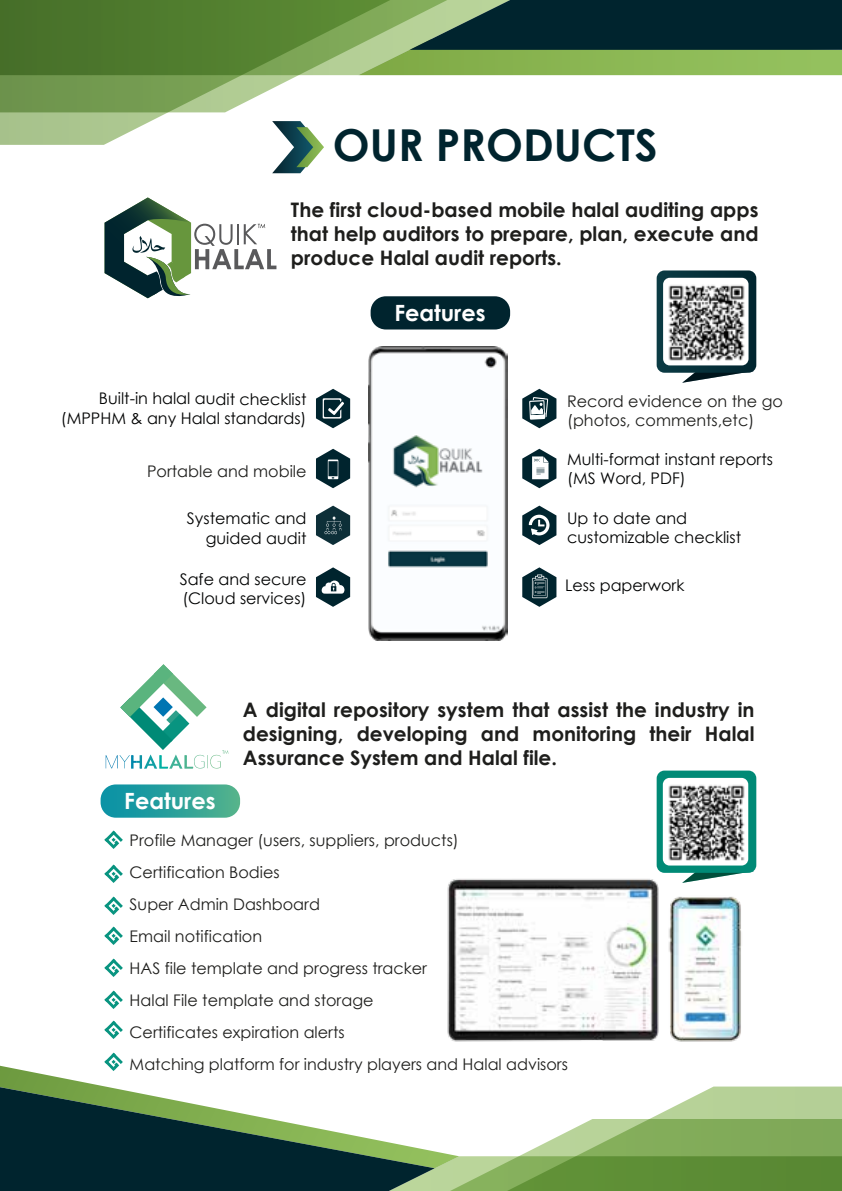
<style>
.page{position:relative;width:842px;height:1191px;background:#fff}
.page>*{position:absolute;margin:0;border:0;box-sizing:border-box;transform-origin:0 0}
.t1{font:700 44px "Century Gothic";color:#00242e}
.t2{font:700 22.4px "Century Gothic";color:#fff}
.t3{font:700 20px/24px "Century Gothic";color:#1e1e1c;text-align:justify}
.t4{font:16px/32px "Century Gothic";color:#1e1e1c}
.t5{font:16px/19.2px "Century Gothic";color:#010202}
</style>
<div class="page">
<svg style="left:687px;top:0;width:155px;height:75px;background:#30573d"></svg>
<svg style="left:621px;top:0;width:66px;height:75px;background:#2f563b"></svg>
<svg style="left:564px;top:0;width:57px;height:76px;background:#30573c"></svg>
<svg style="left:0;top:0;width:564px;height:145px"></svg>
<svg style="left:0;top:1065px;width:107px;height:22px"></svg>
<svg style="left:0;top:1087px;width:254px;height:104px;background:#2f5148"></svg>
<div style="left:130px;top:1156px;width:67px;height:35px;background:#00242e"></div>
<svg style="left:197px;top:1119px;width:57px;height:72px;background:#123833"></svg>
<svg style="left:254px;top:1086px;width:588px;height:105px"></svg>
<svg style="left:105px;top:197px;width:171px;height:102px"></svg>
<svg style="left:101px;top:784px;width:139px;height:33px;background:#35a59f"></svg>
<svg style="left:316px;top:449px;width:34px;height:39px"></svg>
<svg style="left:316px;top:567px;width:34px;height:40px"></svg>
<svg style="left:316px;top:505px;width:34px;height:40px"></svg>
<svg style="left:522px;top:505px;width:34px;height:40px"></svg>
<svg style="left:316px;top:389px;width:34px;height:39px"></svg>
<svg style="left:522px;top:389px;width:34px;height:39px"></svg>
<svg style="left:522px;top:449px;width:34px;height:39px"></svg>
<svg style="left:522px;top:567px;width:34px;height:40px"></svg>
<svg style="left:272px;top:121px;width:52px;height:52px"></svg>
<svg style="left:104px;top:830px;width:19px;height:19px"></svg>
<svg style="left:104px;top:864px;width:19px;height:19px"></svg>
<svg style="left:104px;top:896px;width:19px;height:19px"></svg>
<svg style="left:104px;top:926px;width:19px;height:19px"></svg>
<svg style="left:104px;top:958px;width:19px;height:19px"></svg>
<svg style="left:104px;top:990px;width:19px;height:19px"></svg>
<svg style="left:104px;top:1020px;width:19px;height:19px"></svg>
<svg style="left:104px;top:1052px;width:19px;height:19px"></svg>
<svg style="left:106px;top:664px;width:122px;height:105px"></svg>
<img style="left:447px;top:879px;width:295px;height:163px">
<svg style="left:657px;top:270px;width:99px;height:113px"></svg>
<div style="left:663px;top:278px;width:85px;height:87px;background:#fff;border-radius:7px"></div>
<img style="left:668px;top:285px;width:77px;height:76px">
<svg style="left:682px;top:871px;width:72px;height:12px"></svg>
<div style="left:657px;top:770px;width:99px;height:103px;background:#008a76;border-radius:8px"></div>
<div style="left:663px;top:778px;width:85px;height:87px;background:#fff;border-radius:7px"></div>
<img style="left:668px;top:785px;width:77px;height:76px">
<svg style="left:371px;top:296px;width:139px;height:33px;background:#0b2e37"></svg>
<img style="left:368px;top:346px;width:140px;height:294px">
<h1 class="t1" style="left:333px;top:112px;width:326px">OUR PRODUCTS</h1>
<p class="t3" style="left:291px;top:197px;width:469px">The first cloud-based mobile halal auditing apps that help auditors to prepare, plan, execute and produce Halal audit reports.</p>
<p class="t5" style="left:61px;top:389px;width:247px;text-align:right">Built-in halal audit checklist (MPPHM &amp; any Halal standards)</p>
<p class="t4" style="left:147px;top:455px;width:161px">Portable and mobile</p>
<p class="t5" style="left:187px;top:509px;width:121px;text-align:right">Systematic and guided audit</p>
<p class="t5" style="left:180px;top:569px;width:128px">Safe and secure (Cloud services)</p>
<h2 class="t2" style="left:394px;top:295px;width:93px">Features</h2>
<p class="t4" style="left:567px;top:391px;width:217px;line-height:19.2px">Record evidence on the go (photos, comments,etc)</p>
<p class="t5" style="left:567px;top:449px;width:207px">Multi-format instant reports (MS Word, PDF)</p>
<p class="t5" style="left:567px;top:508px;width:175px">Up to date and customizable checklist</p>
<p class="t5" style="left:565px;top:576px;width:121px">Less paperwork</p>
<h2 class="t2" style="left:124px;top:783px;width:93px">Features</h2>
<p class="t3" style="left:243px;top:696px;width:513px">A digital repository system that assist the industry in designing, developing and monitoring their Halal Assurance System and Halal file.</p>
<p class="t4" style="left:130px;top:824px;width:440px">Profile Manager (users, suppliers, products)<br>Certification Bodies<br>Super Admin Dashboard<br>Email notification<br>HAS file template and progress tracker<br>Halal File template and storage<br>Certificates expiration alerts<br>Matching platform for industry players and Halal advisors</p>
</div>
